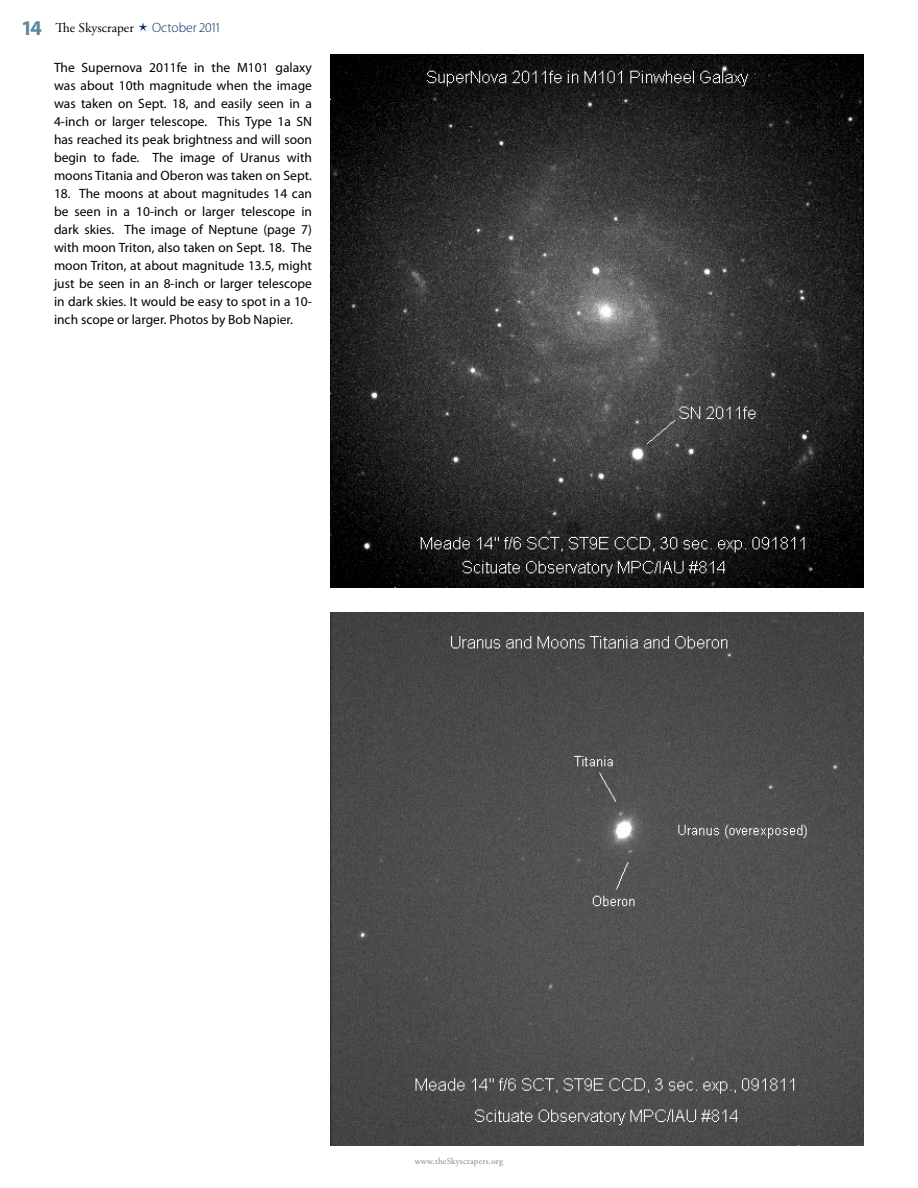
<style>
.page{position:relative;width:918px;height:1188px;background:#fff}
.page>*{position:absolute;margin:0;border:0;box-sizing:border-box;transform-origin:0 0}
.t1{font:700 21px "Myriad Pro";color:#5d87a1}
.t2{font:13.5px/18px "Myriad Pro";color:#000;text-align:justify}
.t3{font:13.5px "Adobe Garamond Pro";color:#000}
.t4{font:300 13.5px "Myriad Pro";color:#00245d}
.t5{font:9px "Adobe Garamond Pro";letter-spacing:.025em;color:#808285}
</style>
<div class="page">
<img style="left:330px;top:54px;width:534px;height:534px">
<img style="left:330px;top:612px;width:534px;height:534px">
<h1 class="t1" style="left:23px;top:14px;width:21px">14</h1>
<p class="t3" style="left:56px;top:20px;width:80px">The Skyscraper</p>
<p class="t4" style="left:152px;top:20px;width:69px">October 2011</p>
<p class="t2" style="left:54px;top:58px;width:260px">The Supernova 2011fe in the M101 galaxy was about 10th magnitude when the image was taken on Sept. 18, and easily seen in a 4-inch or larger telescope. This Type 1a SN has reached its peak brightness and will soon begin to fade. The image of Uranus with moons Titania and Oberon was taken on Sept.</p>
<p class="t2" style="left:54px;top:184px;width:260px">18. The moons at about magnitudes 14 can be seen in a 10-inch or larger telescope in dark skies. The image of Neptune (page 7) with moon Triton, also taken on Sept. 18. The moon Triton, at about magnitude 13.5, might just be seen in an 8-inch or larger telescope in dark skies. It would be easy to spot in a 10- inch scope or larger. Photos by Bob Napier.</p>
<p class="t5" style="left:415px;top:1156px;width:90px">www.theSkyscrapers.org</p>
</div>
